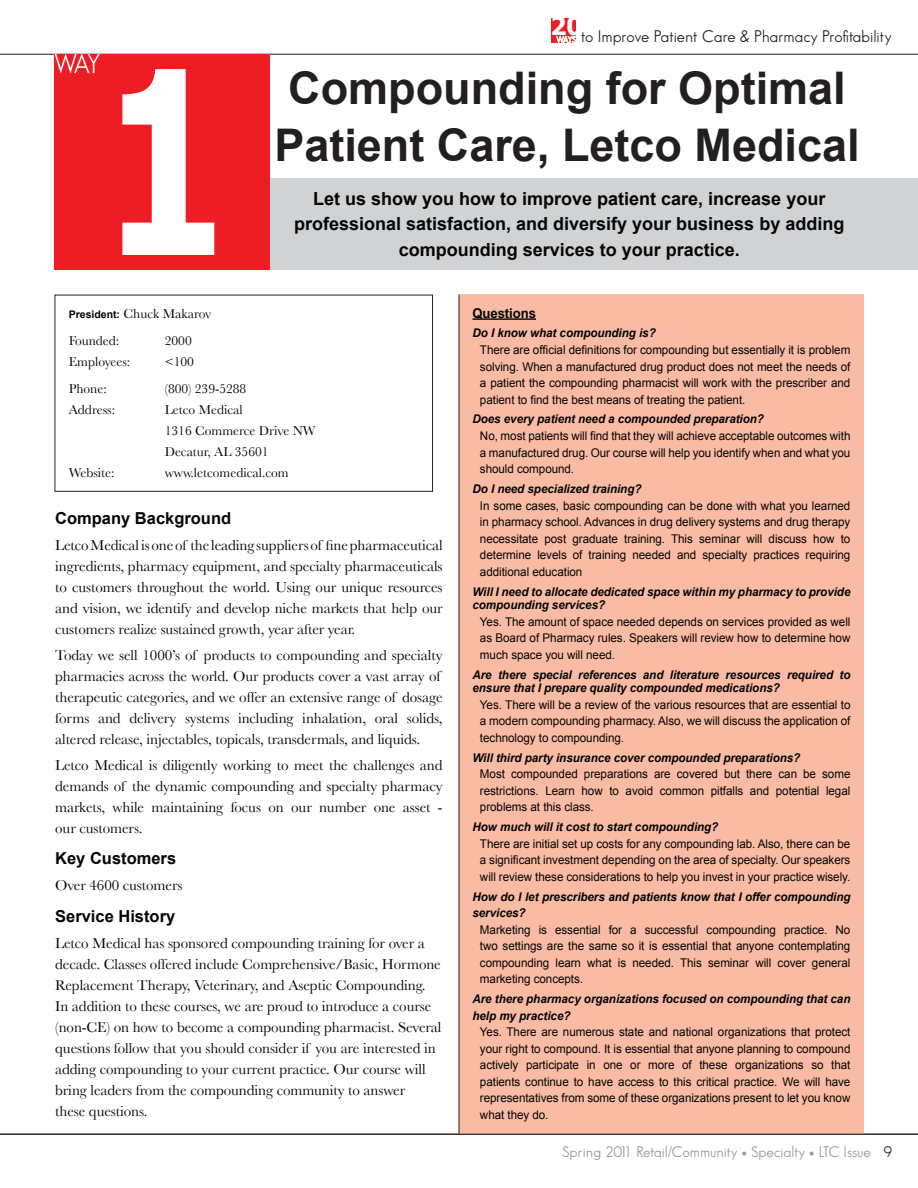
<style>
.page{position:relative;width:918px;height:1188px;background:#fff}
.page>*{position:absolute;margin:0;border:0;box-sizing:border-box;transform-origin:0 0}
.t1{font:700 45px/57.2px "Arial";color:#231f20;text-align:center}
.t2{font:700 25.2px "Tahoma";color:#fff}
.t3{font:700 18px/25.5px "Arial";color:#040504;text-align:center}
.t4{font:16.5px "Sans Serif";color:#231f20}
.t5{font:700 16.5px "Arial";color:#040504}
.t6{font:15px/21px "Baskerville";letter-spacing:-.005em;color:#040504;text-align:justify}
.t7{font:15px "Sans Serif";color:#939598}
.t8{font:13.5px/21px "Baskerville";color:#040504}
.t9{font:700 13.5px "Arial";letter-spacing:-.005em;color:#040504}
.t10{font:12px/16.5px "Arial";letter-spacing:-.005em;color:#040504;text-align:justify}
.t11{font:italic 700 12px/13.5px "Arial";letter-spacing:-.005em;color:#040504}
.s1{font-size:8.85px;color:#fff}
.s2{font-family:"Arial";font-weight:700;font-size:10.5px}
.s3{color:#231f20}
</style>
<div class="page">
<div style="left:551px;top:18px;width:25px;height:25px;background:#ee1d23"></div>
<svg style="left:556px;top:35px;width:20px;height:8px"></svg>
<hr style="left:0;top:54px;width:918px;height:1px;background:#231f20">
<div style="left:54px;top:178px;width:864px;height:92px;background:#d1d2d4"></div>
<div style="left:459px;top:294px;width:405px;height:840px;background:#fabba4"></div>
<hr style="left:472px;top:318px;width:64px;height:2px;background:#040504">
<div style="left:55px;top:295px;width:378px;height:197px;border:1px solid #231f20"></div>
<div style="left:54px;top:54px;width:216px;height:216px;background:#ee1d23"></div>
<svg style="left:122px;top:69px;width:92px;height:186px"></svg>
<svg style="left:55px;top:53px;width:45px;height:20px"></svg>
<hr style="left:459px;top:295px;width:1px;height:840px;background:#231f20">
<hr style="left:0;top:1134px;width:918px;height:1px;background:#231f20">
<h2 class="t2" style="left:550px;top:10px;width:34px">20</h2>
<h3 class="t4" style="left:556px;top:26px;width:337px"><span class="s1">WAYS</span> to Improve Patient Care &amp; Pharmacy Profitability</h3>
<h1 class="t1" style="left:274px;top:61px;width:587px">Compounding for Optimal<br>Patient Care, Letco Medical</h1>
<h3 class="t3" style="left:294px;top:186px;width:552px">Let us show you how to improve patient care, increase your professional satisfaction, and diversify your business by adding compounding services to your practice.</h3>
<p class="t8" style="left:69px;top:300px;width:144px;line-height:27px"><span class="s2">President:</span> Chuck Makarov<br>Founded:</p>
<p class="t8" style="left:165px;top:330px;width:28px">2000</p>
<p class="t8" style="left:69px;top:351px;width:63px">Employees:</p>
<p class="t8" style="left:165px;top:351px;width:31px">&lt;100</p>
<p class="t8" style="left:69px;top:378px;width:39px">Phone:</p>
<p class="t8" style="left:165px;top:378px;width:83px">(800) 239-5288</p>
<p class="t8" style="left:69px;top:399px;width:48px">Address:</p>
<p class="t8" style="left:165px;top:399px;width:152px">Letco Medical<br>1316 Commerce Drive NW<br>Decatur, AL 35601</p>
<p class="t8" style="left:69px;top:462px;width:47px">Website:</p>
<p class="t8" style="left:165px;top:462px;width:125px">www.letcomedical.com</p>
<h3 class="t5" style="left:55px;top:507px;width:178px">Company Background</h3>
<p class="t6" style="left:55px;top:534px;width:389px">Letco Medical is one of the leading suppliers of fine pharmaceutical ingredients, pharmacy equipment, and specialty pharmaceuticals to customers throughout the world. Using our unique resources and vision, we identify and develop niche markets that help our customers realize sustained growth, year after year.</p>
<p class="t6" style="left:55px;top:644px;width:389px;text-align:left">Today we sell 1000’s of products to compounding and specialty pharmacies across the world. Our products cover a vast array of therapeutic categories, and we offer an extensive range of dosage forms and delivery systems including inhalation, oral solids, altered release, injectables, topicals, transdermals, and liquids.</p>
<p class="t6" style="left:55px;top:754px;width:389px">Letco Medical is diligently working to meet the challenges and demands of the dynamic compounding and specialty pharmacy markets, while maintaining focus on our number one asset - our customers.</p>
<h3 class="t5" style="left:55px;top:848px;width:123px">Key Customers</h3>
<p class="t6" style="left:55px;top:875px;width:129px">Over 4600 customers</p>
<h3 class="t5" style="left:55px;top:905px;width:122px">Service History</h3>
<p class="t6" style="left:55px;top:932px;width:388px;text-align:left">Letco Medical has sponsored compounding training for over a decade. Classes offered include Comprehensive/Basic, Hormone Replacement Therapy, Veterinary, and Aseptic Compounding.<br>In addition to these courses, we are proud to introduce a course (non-CE) on how to become a compounding pharmacist. Several questions follow that you should consider if you are interested in adding compounding to your current practice. Our course will bring leaders from the compounding community to answer<br>these questions.</p>
<p class="t9" style="left:472px;top:304px;width:65px">Questions</p>
<p class="t11" style="left:472px;top:327px;width:185px">Do I know what compounding is?</p>
<p class="t10" style="left:480px;top:342px;width:372px">There are official definitions for compounding but essentially it is problem solving. When a manufactured drug product does not meet the needs of a patient the compounding pharmacist will work with the prescriber and patient to find the best means of treating the patient.</p>
<p class="t11" style="left:472px;top:413px;width:293px">Does every patient need a compounded preparation?</p>
<p class="t10" style="left:480px;top:428px;width:372px">No, most patients will find that they will achieve acceptable outcomes with a manufactured drug. Our course will help you identify when and what you should compound.</p>
<p class="t11" style="left:472px;top:483px;width:171px">Do I need specialized training?</p>
<p class="t10" style="left:480px;top:497px;width:372px">In some cases, basic compounding can be done with what you learned in pharmacy school. Advances in drug delivery systems and drug therapy necessitate post graduate training. This seminar will discuss how to determine levels of training needed and specialty practices requiring additional education</p>
<p class="t11" style="left:472px;top:585px;width:379px">Will I need to allocate dedicated space within my pharmacy to provide compounding services?</p>
<p class="t10" style="left:480px;top:613px;width:372px">Yes. The amount of space needed depends on services provided as well as Board of Pharmacy rules. Speakers will review how to determine how much space you will need.</p>
<p class="t11" style="left:472px;top:668px;width:379px">Are there special references and literature resources required to ensure that I prepare quality compounded medications?</p>
<p class="t10" style="left:480px;top:696px;width:372px">Yes. There will be a review of the various resources that are essential to a modern compounding pharmacy. Also, we will discuss the application of technology to compounding.</p>
<p class="t11" style="left:472px;top:751px;width:329px">Will third party insurance cover compounded preparations?</p>
<p class="t10" style="left:480px;top:766px;width:372px">Most compounded preparations are covered but there can be some restrictions. Learn how to avoid common pitfalls and potential legal problems at this class.</p>
<p class="t11" style="left:472px;top:821px;width:247px">How much will it cost to start compounding?</p>
<p class="t10" style="left:480px;top:836px;width:372px">There are initial set up costs for any compounding lab. Also, there can be a significant investment depending on the area of specialty. Our speakers will review these considerations to help you invest in your practice wisely.</p>
<p class="t11" style="left:472px;top:889px;width:380px;line-height:16.5px">How do I let prescribers and patients know that I offer compounding services?</p>
<p class="t10" style="left:480px;top:922px;width:372px">Marketing is essential for a successful compounding practice. No two settings are the same so it is essential that anyone contemplating compounding learn what is needed. This seminar will cover general marketing concepts.</p>
<p class="t11" style="left:472px;top:991px;width:379px;line-height:16.5px">Are there pharmacy organizations focused on compounding that can help my practice?</p>
<p class="t10" style="left:480px;top:1024px;width:372px">Yes. There are numerous state and national organizations that protect your right to compound. It is essential that anyone planning to compound actively participate in one or more of these organizations so that patients continue to have access to this critical practice. We will have representatives from some of these organizations present to let you know what they do.</p>
<p class="t7" style="left:562px;top:1144px;width:332px">Spring 2011 Retail/Community • Specialty • LTC Issue <span class="s3">9</span></p>
</div>
